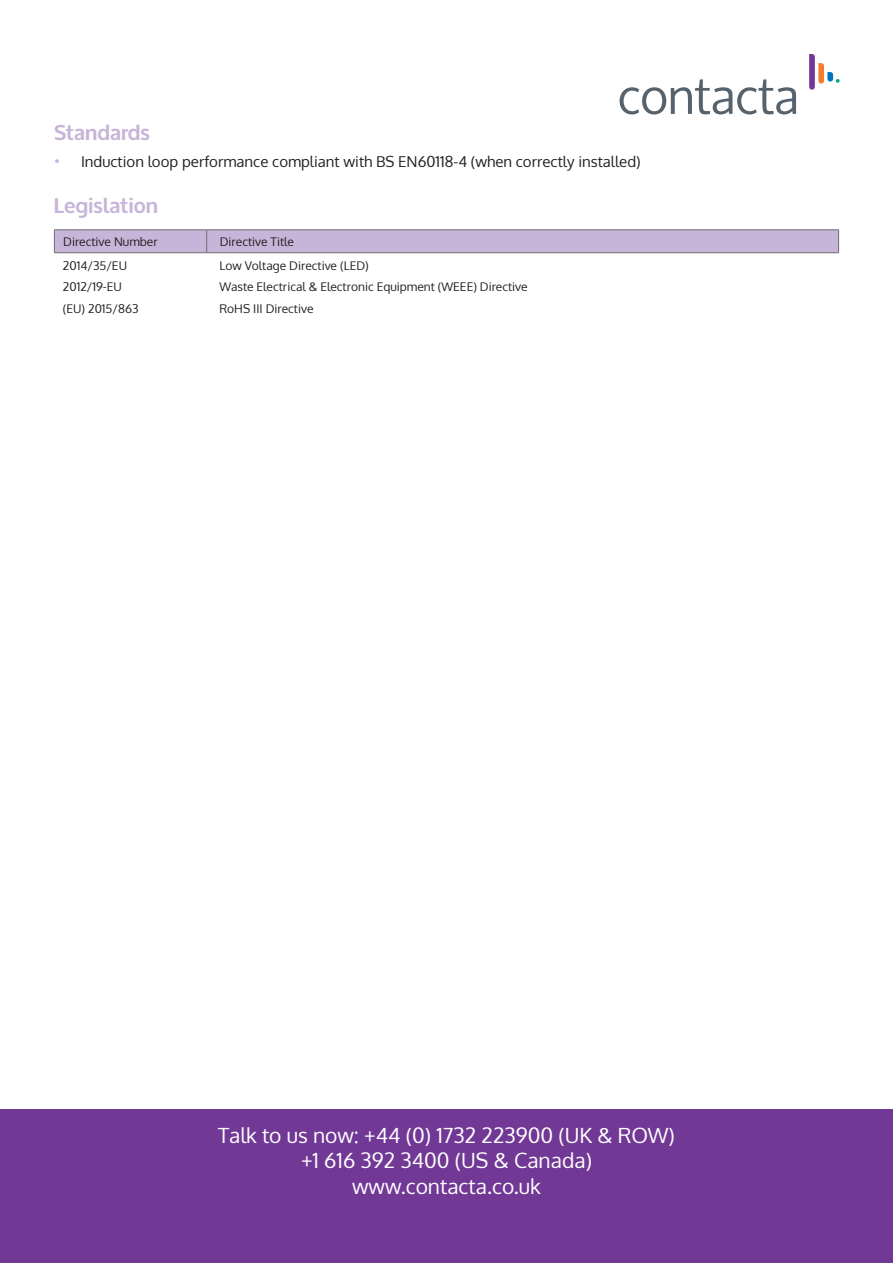
<style>
.page{position:relative;width:893px;height:1263px;background:#fff}
.page>*{position:absolute;margin:0;border:0;box-sizing:border-box;transform-origin:0 0}
.t1{font:21px/25.2px "Oxygen";color:#fff;text-align:center}
.t2{font:700 21px "Oxygen";color:#c7b6d8}
.t3{font:700 21px "Oxygen";color:#c6b5d8}
.t4{font:15px "Oxygen";color:#231f20}
.t5{font:12px "Oxygen";color:#231f20}
.s1{font-weight:300;color:#c6b5d8}
</style>
<div class="page">
<div style="left:0;top:1110px;width:893px;height:153px;background:#713896"></div>
<hr style="left:54px;top:229px;width:153px;height:1px;background:#6d6d6e">
<hr style="left:207px;top:229px;width:632px;height:1px;background:#6d6d6e">
<div style="left:54px;top:230px;width:785px;height:22px;background:#c6b5d8"></div>
<hr style="left:54px;top:252px;width:153px;height:1px;background:#6d6d6e">
<hr style="left:207px;top:252px;width:632px;height:1px;background:#6d6d6e">
<svg style="left:620px;top:79px;width:176px;height:35px"></svg>
<svg style="left:809px;top:54px;width:31px;height:36px"></svg>
<p class="t3" style="left:54px;top:120px;width:97px">Standards</p>
<p class="t4" style="left:54px;top:151px;width:588px"><span class="s1">•</span> Induction loop performance compliant with BS EN60118-4 (when correctly installed)</p>
<p class="t2" style="left:54px;top:192px;width:106px">Legislation</p>
<p class="t5" style="left:63px;top:234px;width:96px">Directive Number</p>
<p class="t5" style="left:220px;top:234px;width:76px">Directive Title</p>
<p class="t5" style="left:63px;top:257px;width:66px">2014/35/EU</p>
<p class="t5" style="left:219px;top:257px;width:151px">Low Voltage Directive (LED)</p>
<p class="t5" style="left:63px;top:279px;width:61px">2012/19-EU</p>
<p class="t5" style="left:219px;top:279px;width:310px">Waste Electrical &amp; Electronic Equipment (WEEE) Directive</p>
<p class="t5" style="left:63px;top:300px;width:77px">(EU) 2015/863</p>
<p class="t5" style="left:219px;top:300px;width:96px">RoHS III Directive</p>
<p class="t1" style="left:218px;top:1123px;width:458px">Talk to us now: +44 (0) 1732 223900 (UK &amp; ROW) +1 616 392 3400 (US &amp; Canada)</p>
<p class="t1" style="left:352px;top:1173px;width:190px">www.contacta.co.uk</p>
</div>
